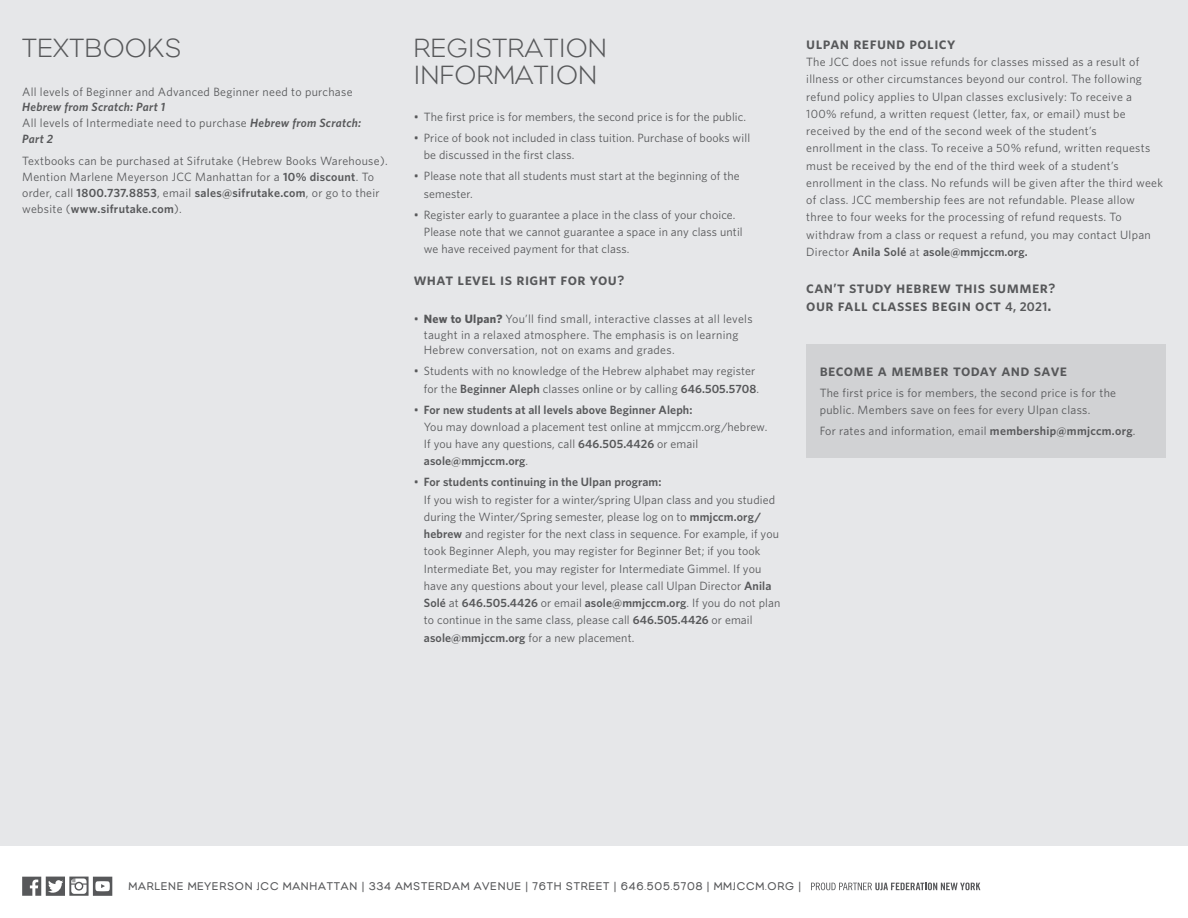
<style>
.page{position:relative;width:1188px;height:918px;background:#e6e7e9}
.page>*{position:absolute;margin:0;border:0;box-sizing:border-box;transform-origin:0 0}
.t1{font:300 27px/27px "JCC Eagle";letter-spacing:.025em;color:#57585a}
.t2{font:600 16.5px/17.2px "Whitney";letter-spacing:.025em;color:#57585a}
.whitney_-_program_bu{font:12px/17.2px "Whitney";letter-spacing:.01em;color:#57585a}
.Instructor_Name{font:500 11.55px "JCC Eagle";letter-spacing:.07em;color:#57585a}
.s1{font-weight:600;font-style:italic}
.s2{font-weight:600}
.s3{font-size:13.5px}
.s4{font-weight:700}
.s5{font-size:12.75px}
</style>
<div class="page">
<div style="left:806px;top:344px;width:360px;height:114px;background:#d1d2d4"></div>
<div style="left:0;top:847px;width:1188px;height:71px;background:#fff"></div>
<svg style="left:22px;top:877px;width:90px;height:19px"></svg>
<svg style="left:811px;top:883px;width:169px;height:7px"></svg>
<p class="t1" style="left:22px;top:34px;width:161px">TEXTBOOKS</p>
<p class="whitney_-_program_bu" style="left:22px;top:83px;width:332px;line-height:15.8px">All levels of Beginner and Advanced Beginner need to purchase<br><span class="s1">Hebrew from Scratch: Part 1</span></p>
<p class="whitney_-_program_bu" style="left:22px;top:115px;width:341px;line-height:15.8px">All levels of Intermediate need to purchase <span class="s1">Hebrew from Scratch:<br>Part 2</span></p>
<p class="whitney_-_program_bu" style="left:22px;top:153px;width:367px;line-height:15.8px">Textbooks can be purchased at Sifrutake (Hebrew Books Warehouse).<br>Mention Marlene Meyerson JCC Manhattan for a <span class="s2">10% discount</span>. To order, call <span class="s2">1800.737.8853</span>, email <span class="s2">sales@sifrutake.com</span>, or go to their website (<span class="s2">www.sifrutake.com</span>).</p>
<p class="t1" style="left:414px;top:34px;width:194px">REGISTRATION<br>INFORMATION</p>
<p class="whitney_-_program_bu" style="left:414px;top:108px;width:334px">• The first price is for members, the second price is for the public.</p>
<p class="whitney_-_program_bu" style="left:424px;top:129px;width:328px;text-indent:-10px">• Price of book not included in class tuition. Purchase of books will be discussed in the first class.</p>
<p class="whitney_-_program_bu" style="left:424px;top:167px;width:317px;text-indent:-10px">• Please note that all students must start at the beginning of the semester.</p>
<p class="whitney_-_program_bu" style="left:424px;top:206px;width:320px;text-indent:-10px">• Register early to guarantee a place in the class of your choice.<br>Please note that we cannot guarantee a space in any class until we have received payment for that class.</p>
<p class="t2" style="left:414px;top:271px;width:212px">what level is right for you<span class="s3">?</span></p>
<p class="whitney_-_program_bu" style="left:424px;top:311px;width:330px;line-height:15.8px;text-indent:-10px">• <span class="s4">New to Ulpan?</span> You’ll find small, interactive classes at all levels taught in a relaxed atmosphere. The emphasis is on learning<br>Hebrew conversation, not on exams and grades.</p>
<p class="whitney_-_program_bu" style="left:424px;top:362px;width:337px;text-indent:-10px">• Students with no knowledge of the Hebrew alphabet may register for the <span class="s2">Beginner Aleph</span> classes online or by calling <span class="s2">646.505.5708</span>.</p>
<p class="whitney_-_program_bu" style="left:424px;top:401px;width:345px;text-indent:-10px">• <span class="s2">For new students at all levels above Beginner Aleph:<br></span>You may download a placement test online at mmjccm.org/hebrew.<br>If you have any questions, call <span class="s2">646.505.4426</span> or email <span class="s2">asole@mmjccm.org</span>.</p>
<p class="whitney_-_program_bu" style="left:424px;top:473px;width:358px;text-indent:-10px">• <span class="s2">For students continuing in the Ulpan program:<br></span>If you wish to register for a winter/spring Ulpan class and you studied during the Winter/Spring semester, please log on to <span class="s2">mmjccm.org/ hebrew</span> and register for the next class in sequence. For example, if you took Beginner Aleph, you may register for Beginner Bet; if you took Intermediate Bet, you may register for Intermediate Gimmel. If you have any questions about your level, please call Ulpan Director <span class="s2">Anila Solé</span> at <span class="s2">646.505.4426</span> or email <span class="s2">asole@mmjccm.org</span>. If you do not plan to continue in the same class, please call <span class="s2">646.505.4426</span> or email <span class="s2">asole@mmjccm.org</span> for a new placement.</p>
<p class="t2" style="left:806px;top:34px;width:151px">ulpan refund policy</p>
<p class="whitney_-_program_bu" style="left:806px;top:53px;width:358px">The JCC does not issue refunds for classes missed as a result of illness or other circumstances beyond our control. The following refund policy applies to Ulpan classes exclusively: To receive a 100% refund, a written request (letter, fax, or email) must be received by the end of the second week of the student’s<br>enrollment in the class. To receive a 50% refund, written requests must be received by the end of the third week of a student’s enrollment in the class. No refunds will be given after the third week of class. JCC membership fees are not refundable. Please allow three to four weeks for the processing of refund requests. To withdraw from a class or request a refund, you may contact Ulpan Director <span class="s2">Anila Solé</span> at <span class="s2">asole@mmjccm.org.</span></p>
<p class="t2" style="left:806px;top:279px;width:251px">can<span class="s3">’</span>t study hebrew this summer<span class="s3">? </span>our fall classes begin oct <span class="s5">4, 2021</span>.</p>
<p class="t2" style="left:820px;top:361px;width:249px">become a member today and save</p>
<p class="whitney_-_program_bu" style="left:820px;top:383px;width:298px">The first price is for members, the second price is for the public. Members save on fees for every Ulpan class.</p>
<p class="whitney_-_program_bu" style="left:820px;top:422px;width:317px">For rates and information, email <span class="s2">membership@mmjccm.org</span>.</p>
<p class="Instructor_Name" style="left:129px;top:880px;width:674px">MARLENE MEYERSON JCC MANHATTAN | 334 AMSTERDAM AVENUE | 76TH STREET | 646.505.5708 | MMJCCM.ORG |</p>
</div>
